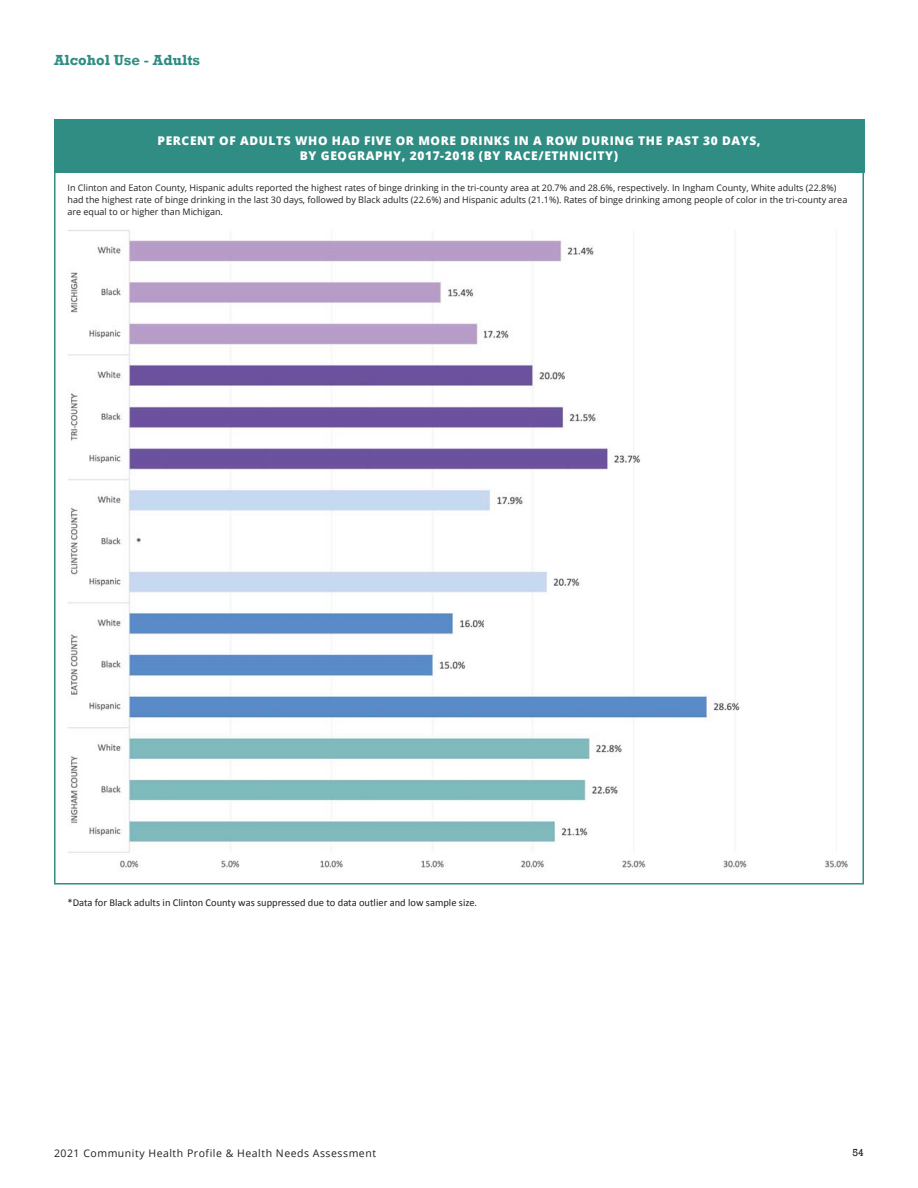
<style>
.page{position:relative;width:918px;height:1188px;background:#fff}
.page>*{position:absolute;margin:0;border:0;box-sizing:border-box;transform-origin:0 0}
.t1{font:700 15px "Rockwell";color:#2f8d84}
.t2{font:800 12px/15px "Open Sans";letter-spacing:.05em;color:#fff;text-align:center}
.t3{font:10.5px "Calibri";color:#231f20}
.t4{font:10.5px "Open Sans";letter-spacing:.05em;color:#231f20}
.t5{font:10.5px "Rockwell";color:#231f20}
.t6{font:9px/12px "Open Sans";color:#231f20}
</style>
<div class="page">
<div style="left:54px;top:119px;width:810px;height:54px;background:#2f8d84"></div>
<img style="left:68px;top:230px;width:780px;height:639px">
<h1 class="t1" style="left:54px;top:51px;width:148px">Alcohol Use - Adults</h1>
<h2 class="t2" style="left:158px;top:133px;width:605px">PERCENT OF ADULTS WHO HAD FIVE OR MORE DRINKS IN A ROW DURING THE PAST 30 DAYS,<br>BY GEOGRAPHY, 2017-2018 (BY RACE/ETHNICITY)</h2>
<p class="t6" style="left:68px;top:181px;width:781px">In Clinton and Eaton County, Hispanic adults reported the highest rates of binge drinking in the tri-county area at 20.7% and 28.6%, respectively. In Ingham County, White adults (22.8%) had the highest rate of binge drinking in the last 30 days, followed by Black adults (22.6%) and Hispanic adults (21.1%). Rates of binge drinking among people of color in the tri-county area are equal to or higher than Michigan.</p>
<p class="t3" style="left:68px;top:896px;width:411px">*Data for Black adults in Clinton County was suppressed due to data outlier and low sample size.</p>
<p class="t4" style="left:54px;top:1146px;width:324px">2021 Community Health Profile &amp; Health Needs Assessment</p>
<p class="t5" style="left:853px;top:1146px;width:13px">54</p>
</div>
